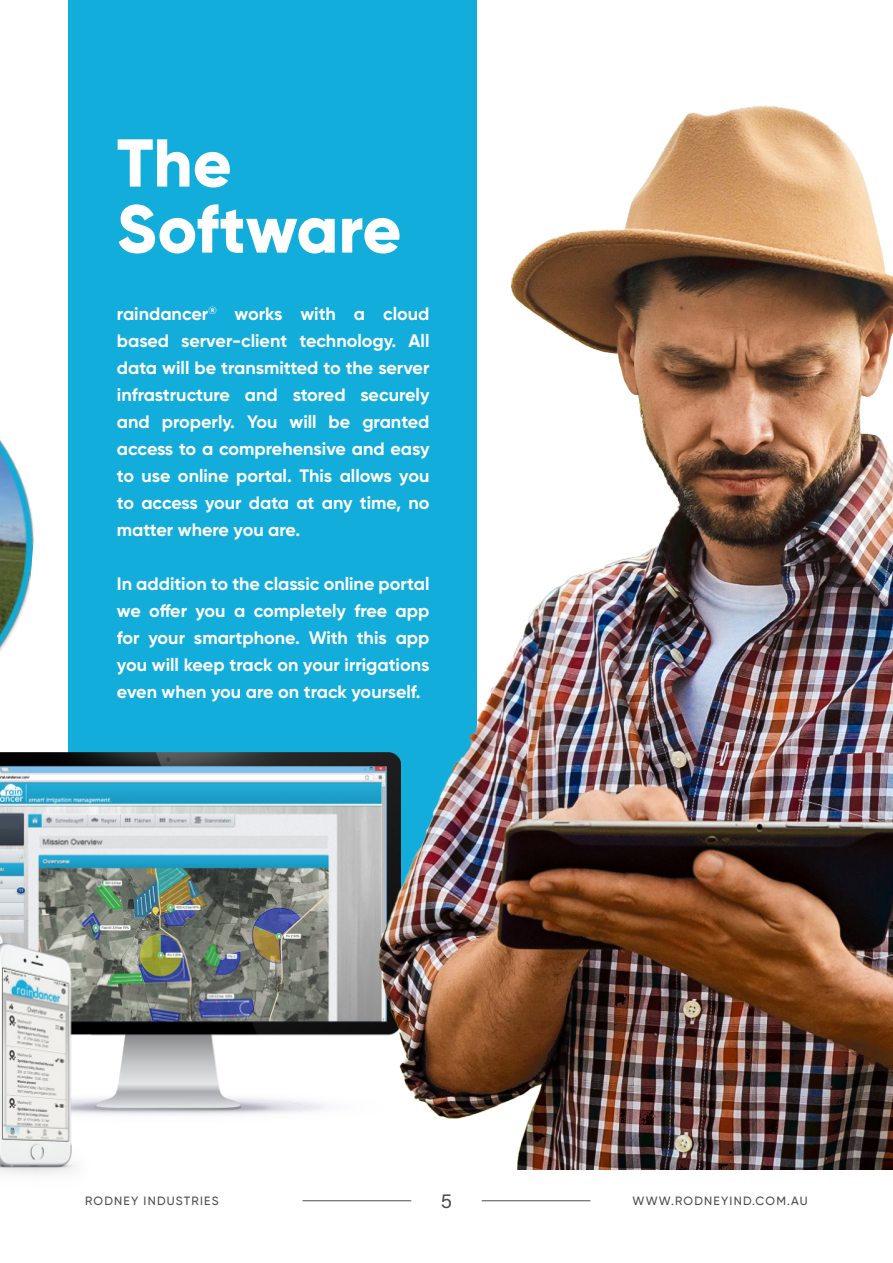
<style>
.page{position:relative;width:893px;height:1263px;background:#fff}
.page>*{position:absolute;margin:0;border:0;box-sizing:border-box;transform-origin:0 0}
._20pt_Size_Align_Left{font:800 67.5px "Gilroy";color:#fff}
.t1{font:19.5px "Acumin Pro";color:#4c4c4c}
._12pt_Size_Align_Left{font:700 18px/27px "Gilroy";color:#fff;text-align:justify}
.t2{font:500 12px "Gilroy";letter-spacing:.1em;color:#4c4c4c}
</style>
<div class="page">
<div style="left:68px;top:0;width:408px;height:921px;background:#13addb"></div>
<img style="left:0;top:439px;width:34px;height:212px">
<img style="left:0;top:753px;width:401px;height:449px">
<img style="left:378px;top:105px;width:515px;height:1064px">
<hr style="left:482px;top:1200px;width:108px;height:1px;background:#4c4c4c">
<hr style="left:302px;top:1200px;width:109px;height:1px;background:#4c4c4c">
<p class="_20pt_Size_Align_Left" style="left:117px;top:120px;width:116px">The</p>
<p class="_20pt_Size_Align_Left" style="left:117px;top:186px;width:286px">Software</p>
<p class="_12pt_Size_Align_Left" style="left:117px;top:300px;width:314px">raindancer<sup>®</sup> works with a cloud based server-client technology. All data will be transmitted to the server infrastructure and stored securely and properly. You will be granted access to a comprehensive and easy to use online portal. This allows you to access your data at any time, no matter where you are.</p>
<p class="_12pt_Size_Align_Left" style="left:117px;top:570px;width:314px">In addition to the classic online portal we offer you a completely free app for your smartphone. With this app you will keep track on your irrigations even when you are on track yourself.</p>
<p class="t2" style="left:85px;top:1194px;width:135px">RODNEY INDUSTRIES</p>
<p class="t1" style="left:441px;top:1187px;width:13px">5</p>
<p class="t2" style="left:632px;top:1194px;width:177px">WWW.RODNEYIND.COM.AU</p>
</div>
